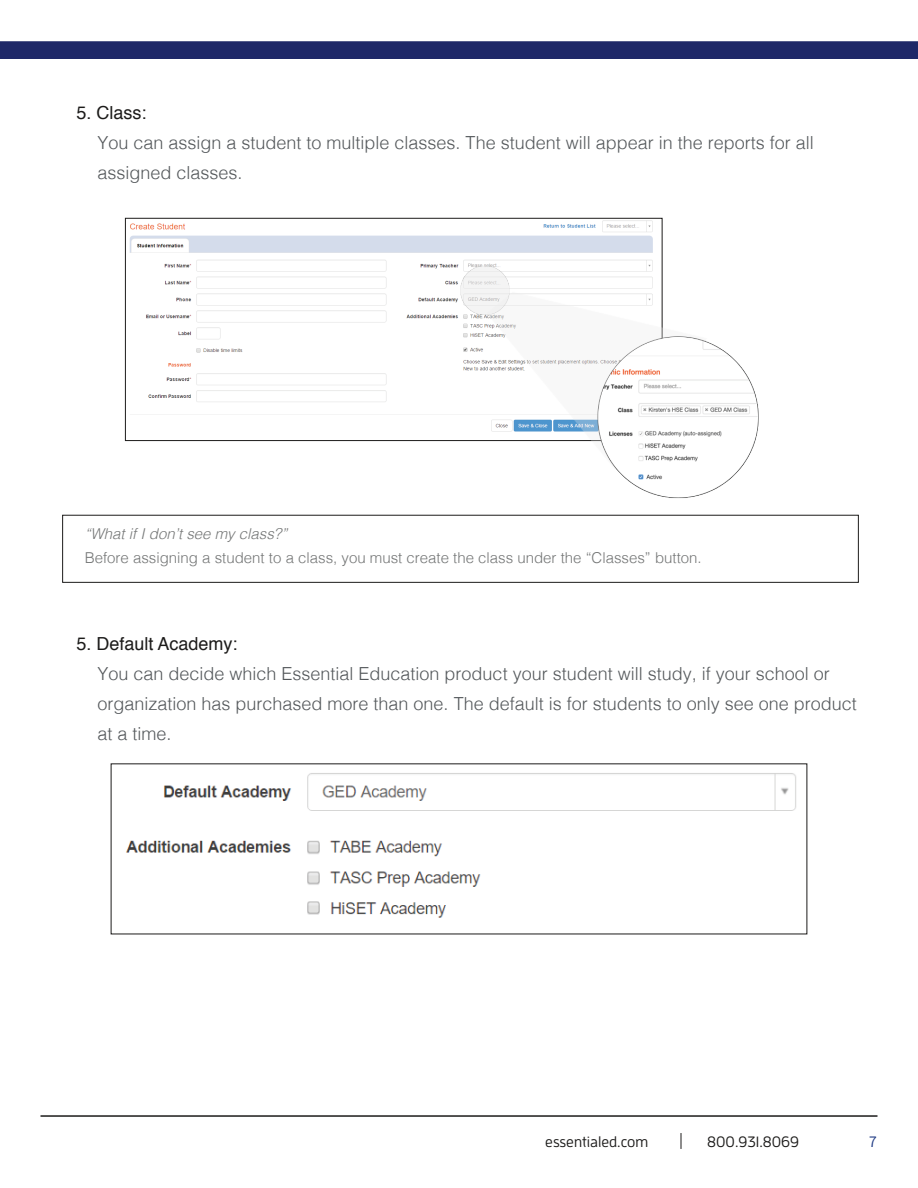
<style>
.page{position:relative;width:918px;height:1188px;background:#fff}
.page>*{position:absolute;margin:0;border:0;box-sizing:border-box;transform-origin:0 0}
.t1{font:300 18px/30px "Helvetica";color:#54585b}
.t2{font:18px "Helvetica";color:#1c1b1a}
.t3{font:300 15px "Helvetica";color:#747676}
.t4{font:500 15px "Enzo OT";color:#1c1b1a}
.t5{font:italic 300 15px "Helvetica";color:#747676}
.t6{font:500 15px "Enzo OT";color:#1d3983}
</style>
<div class="page">
<svg style="left:681px;top:1133px;width:1px;height:16px"></svg>
<hr style="left:40px;top:1115px;width:838px;height:2px;background:#1c1b1a">
<div style="left:0;top:42px;width:918px;height:16px;background:#1e2868"></div>
<div style="left:0;top:41px;width:918px;height:18px;border:2px solid #1e2868"></div>
<img style="left:129px;top:220px;width:524px;height:182px">
<img style="left:438px;top:229px;width:321px;height:269px">
<div style="left:62px;top:515px;width:797px;height:68px;border:1px solid #1c1b1a"></div>
<img style="left:126px;top:773px;width:670px;height:145px">
<p class="t2" style="left:76px;top:99px;width:72px">5. Class:</p>
<p class="t1" style="left:98px;top:127px;width:718px">You can assign a student to multiple classes. The student will appear in the reports for all assigned classes.</p>
<p class="t5" style="left:85px;top:521px;width:204px">“What if I don’t see my class?”</p>
<p class="t3" style="left:85px;top:545px;width:618px">Before assigning a student to a class, you must create the class under the “Classes” button.</p>
<p class="t2" style="left:76px;top:630px;width:163px">5. Default Academy:</p>
<p class="t1" style="left:98px;top:657px;width:761px">You can decide which Essential Education product your student will study, if your school or organization has purchased more than one. The default is for students to only see one product at a time.</p>
<p class="t4" style="left:545px;top:1133px;width:105px">essentialed.com</p>
<p class="t4" style="left:707px;top:1133px;width:93px">800.931.8069</p>
<p class="t6" style="left:869px;top:1133px;width:9px">7</p>
</div>
